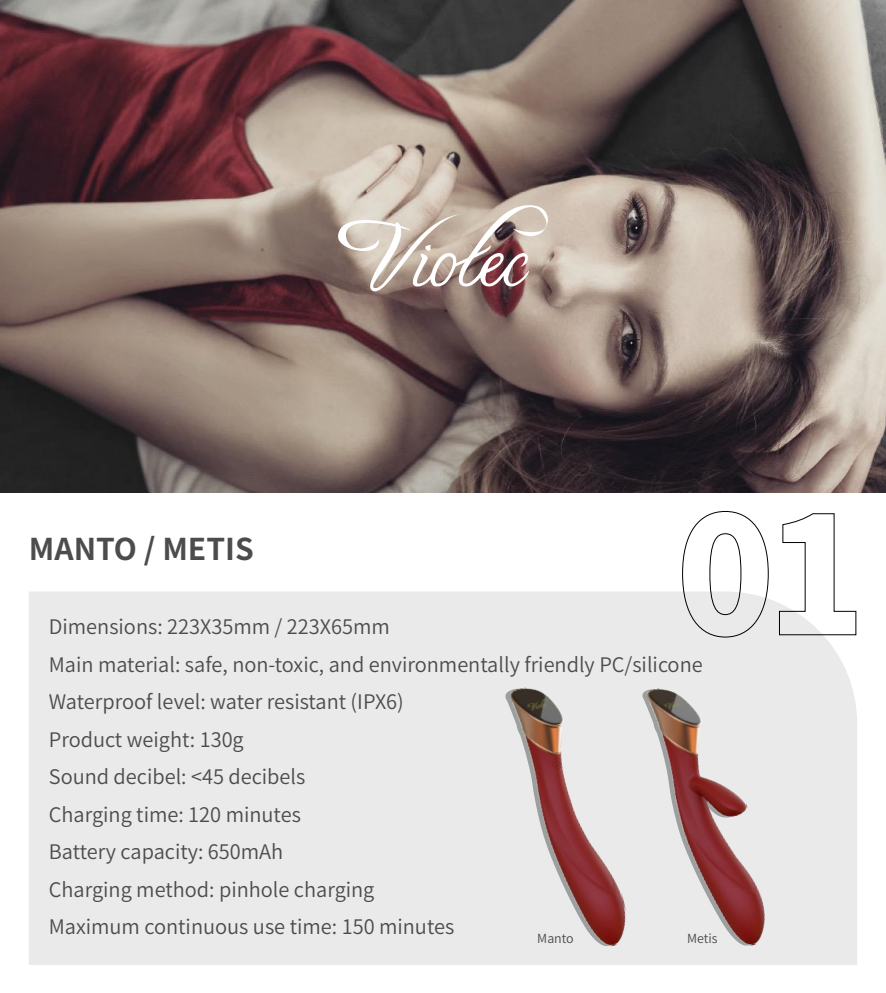
<style>
.page{position:relative;width:886px;height:993px;background:#fff}
.page>*{position:absolute;margin:0;border:0;box-sizing:border-box;transform-origin:0 0}
.t1{font:700 30px "Source Han Sans CN";color:#4c4c4c}
.t2{font:20px/37.5px "Source Han Sans CN";color:#4c4c4c}
.t3{font:12.5px "Source Han Sans CN";color:#4c4c4c}
</style>
<div class="page">
<img style="left:0;top:0;width:886px;height:493px">
<svg style="left:338px;top:205px;width:210px;height:86px;background:#bdaba2"></svg>
<div style="left:29px;top:591px;width:828px;height:373px;background:#eaeaea"></div>
<svg style="left:682px;top:511px;width:87px;height:126px"></svg>
<svg style="left:779px;top:513px;width:77px;height:122px"></svg>
<svg style="left:505px;top:688px;width:4px;height:257px"></svg>
<img style="left:509px;top:676px;width:124px;height:279px">
<svg style="left:642px;top:689px;width:4px;height:256px"></svg>
<img style="left:646px;top:674px;width:133px;height:281px">
<h1 class="t1" style="left:29px;top:531px;width:226px">MANTO / METIS</h1>
<p class="t2" style="left:49px;top:608px;width:655px">Dimensions: 223X35mm / 223X65mm<br>Main material: safe, non-toxic, and environmentally friendly PC/silicone Waterproof level: water resistant (IPX6)<br>Product weight: 130g<br>Sound decibel: &lt;45 decibels<br>Charging time: 120 minutes<br>Battery capacity: 650mAh<br>Charging method: pinhole charging<br>Maximum continuous use time: 150 minutes</p>
<p class="t3" style="left:537px;top:930px;width:38px">Manto</p>
<p class="t3" style="left:687px;top:930px;width:32px">Metis</p>
</div>
